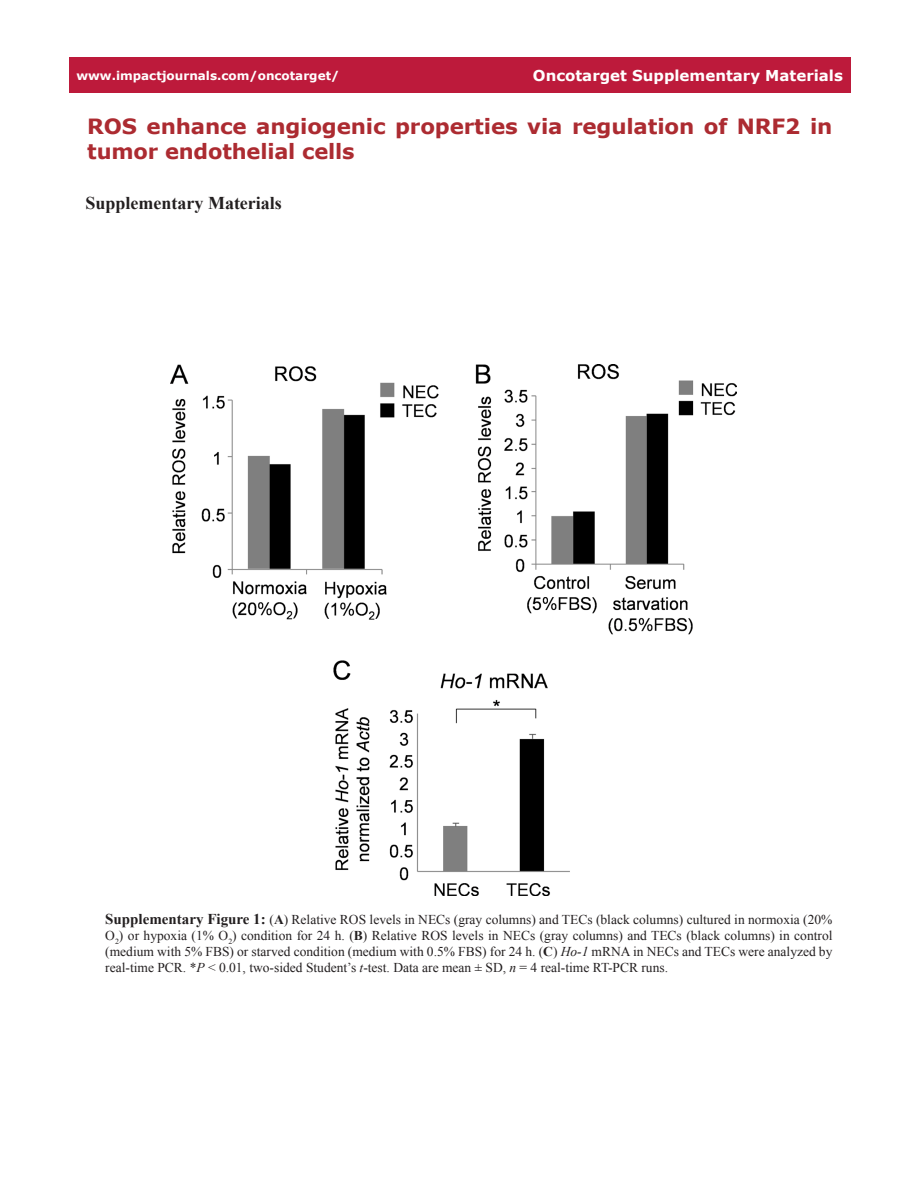
<style>
.page{position:relative;width:918px;height:1188px;background:#fff}
.page>*{position:absolute;margin:0;border:0;box-sizing:border-box;transform-origin:0 0}
.t1{font:700 21px/25.2px "Verdana";letter-spacing:-.01em;color:#ac2b31}
.t2{font:700 18px "Times New Roman";color:#231f20}
.t3{font:700 15px "Verdana";color:#fff}
.FigureText{font:13.5px/16.2px "Times New Roman";color:#231f20;text-align:justify}
.t4{font:700 12px "Verdana";color:#fff}
.s1{font-weight:700;font-size:15px}
.s2{font-weight:700}
.s3{font-style:italic}
</style>
<div class="page">
<div style="left:69px;top:57px;width:781px;height:36px;background:#bd1a3b"></div>
<img style="left:171px;top:364px;width:566px;height:531px">
<p class="t4" style="left:76px;top:67px;width:264px">www.impactjournals.com/oncotarget/</p>
<p class="t3" style="left:533px;top:65px;width:303px">Oncotarget Supplementary Material</p>
<p class="t3" style="left:564px;top:65px;width:280px">Oncotarget Advance Publications</p>
<p class="t1" style="left:87px;top:114px;width:747px">ROS enhance angiogenic properties via regulation of NRF2 in tumor endothelial cells</p>
<p class="t2" style="left:86px;top:190px;width:198px">Supplementary Materials</p>
<p class="FigureText" style="left:105px;top:911px;width:729px"><span class="s1">Supplementary Figure 1:</span> (<span class="s2">A</span>) Relative ROS levels in NECs (gray columns) and TECs (black columns) cultured in normoxia (20% O<sub>2</sub>) or hypoxia (1% O<sub>2</sub>) condition for 24 h. (<span class="s2">B</span>) Relative ROS levels in NECs (gray columns) and TECs (black columns) in control (medium with 5% FBS) or starved condition (medium with 0.5% FBS) for 24 h. (<span class="s2">C</span>) <span class="s3">Ho-1</span> mRNA in NECs and TECs were analyzed by real-time PCR. *<span class="s3">P</span> &lt; 0.01, two-sided Student’s <span class="s3">t</span>-test. Data are mean ± SD, <span class="s3">n</span> = 4 real-time RT-PCR runs.</p>
</div>
